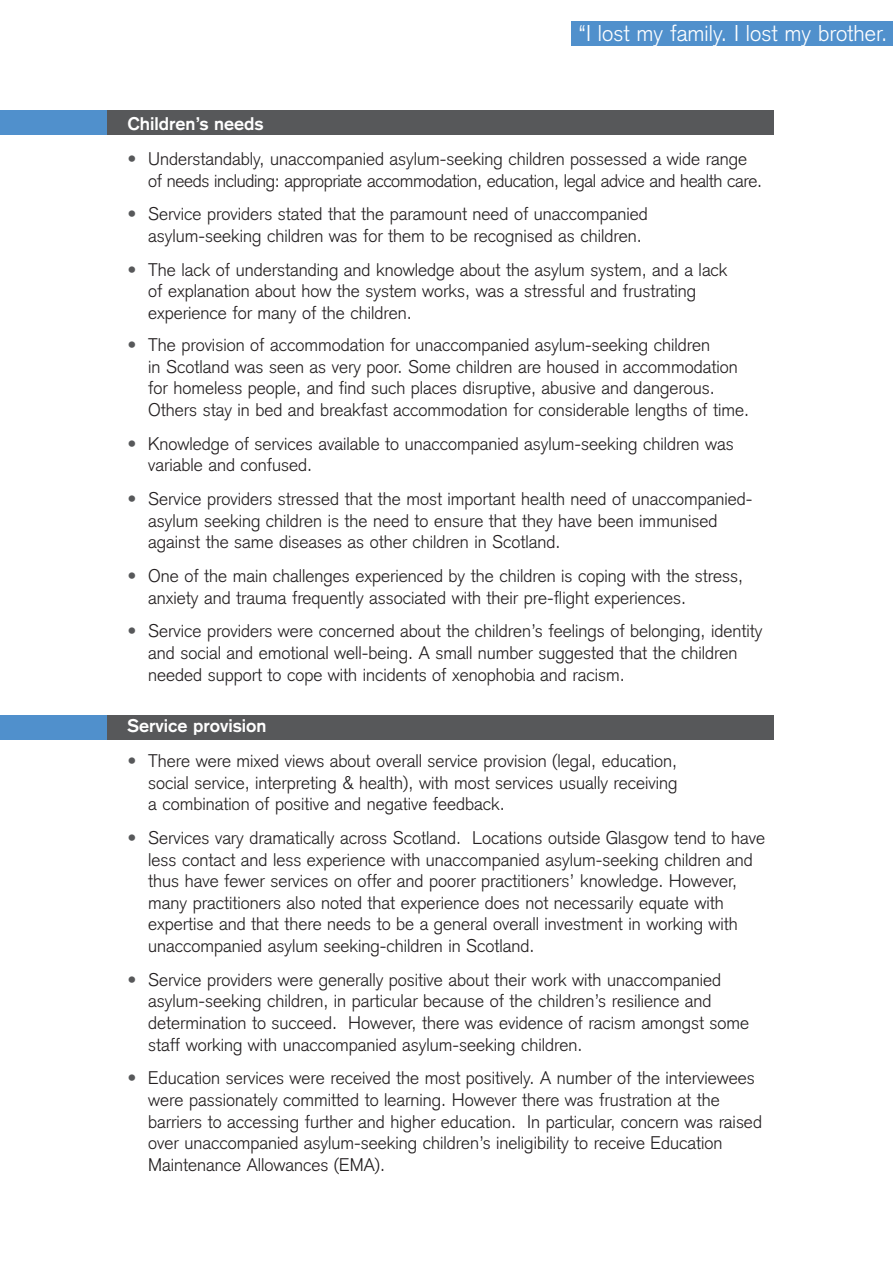
<style>
.page{position:relative;width:893px;height:1263px;background:#fff}
.page>*{position:absolute;margin:0;border:0;box-sizing:border-box;transform-origin:0 0}
.t1{font:300 22.5px "Akzidenz Grotesk";color:#fff}
.t2{font:300 18px/21.6px "Akzidenz Grotesk";color:#231f20}
.t3{font:300 18px/21.6px "Akzidenz Grotesk";letter-spacing:-.02em;color:#231f20}
.t4{font:700 18px "Akzidenz Grotesk";color:#fff}
.s1{color:#57585a}
</style>
<div class="page">
<div style="left:103px;top:111px;width:671px;height:24px;background:#57585a"></div>
<div style="left:571px;top:21px;width:322px;height:25px;background:#5090cc"></div>
<div style="left:0;top:111px;width:106px;height:24px;background:#5090cc"></div>
<div style="left:103px;top:715px;width:671px;height:25px;background:#57585a"></div>
<div style="left:0;top:715px;width:106px;height:25px;background:#5090cc"></div>
<p class="t1" style="left:579px;top:25px;width:310px">“I lost my family. I lost my brother.</p>
<p class="t4" style="left:128px;top:117px;width:137px">Children’s needs</p>
<p class="t3" style="left:148px;top:150px;width:615px;text-indent:-21px"><span class="s1">•</span> Understandably, unaccompanied asylum-seeking children possessed a wide range of needs including: appropriate accommodation, education, legal advice and health care.</p>
<p class="t2" style="left:148px;top:205px;width:501px;text-indent:-21px"><span class="s1">•</span> Service providers stated that the paramount need of unaccompanied asylum-seeking children was for them to be recognised as children.</p>
<p class="t2" style="left:148px;top:261px;width:581px;text-indent:-21px"><span class="s1">•</span> The lack of understanding and knowledge about the asylum system, and a lack of explanation about how the system works, was a stressful and frustrating experience for many of the children.</p>
<p class="t2" style="left:148px;top:336px;width:602px;text-indent:-21px"><span class="s1">•</span> The provision of accommodation for unaccompanied asylum-seeking children<br>in Scotland was seen as very poor. Some children are housed in accommodation for homeless people, and find such places disruptive, abusive and dangerous.<br>Others stay in bed and breakfast accommodation for considerable lengths of time.</p>
<p class="t2" style="left:148px;top:435px;width:587px;text-indent:-21px"><span class="s1">•</span> Knowledge of services available to unaccompanied asylum-seeking children was variable and confused.</p>
<p class="t2" style="left:148px;top:490px;width:606px;text-indent:-21px"><span class="s1">•</span> Service providers stressed that the most important health need of unaccompanied&shy;asylum seeking children is the need to ensure that they have been immunised against the same diseases as other children in Scotland.</p>
<p class="t2" style="left:148px;top:567px;width:597px;text-indent:-21px"><span class="s1">•</span> One of the main challenges experienced by the children is coping with the stress, anxiety and trauma frequently associated with their pre-flight experiences.</p>
<p class="t2" style="left:148px;top:622px;width:616px;text-indent:-21px"><span class="s1">•</span> Service providers were concerned about the children’s feelings of belonging, identity and social and emotional well-being. A small number suggested that the children needed support to cope with incidents of xenophobia and racism.</p>
<p class="t4" style="left:128px;top:719px;width:140px">Service provision</p>
<p class="t2" style="left:148px;top:752px;width:531px;text-align:justify;text-indent:-21px"><span class="s1">•</span> There were mixed views about overall service provision (legal, education, social service, interpreting &amp; health), with most services usually receiving a combination of positive and negative feedback.</p>
<p class="t2" style="left:148px;top:829px;width:618px;text-indent:-21px"><span class="s1">•</span> Services vary dramatically across Scotland. Locations outside Glasgow tend to have less contact and less experience with unaccompanied asylum-seeking children and thus have fewer services on offer and poorer practitioners’ knowledge. However, many practitioners also noted that experience does not necessarily equate with expertise and that there needs to be a general overall investment in working with unaccompanied asylum seeking-children in Scotland.</p>
<p class="t2" style="left:148px;top:971px;width:602px;text-indent:-21px"><span class="s1">•</span> Service providers were generally positive about their work with unaccompanied asylum-seeking children, in particular because of the children’s resilience and determination to succeed. However, there was evidence of racism amongst some staff working with unaccompanied asylum-seeking children.</p>
<p class="t2" style="left:148px;top:1069px;width:615px;text-indent:-21px"><span class="s1">•</span> Education services were received the most positively. A number of the interviewees were passionately committed to learning. However there was frustration at the barriers to accessing further and higher education. In particular, concern was raised over unaccompanied asylum-seeking children’s ineligibility to receive Education Maintenance Allowances (EMA).</p>
</div>
